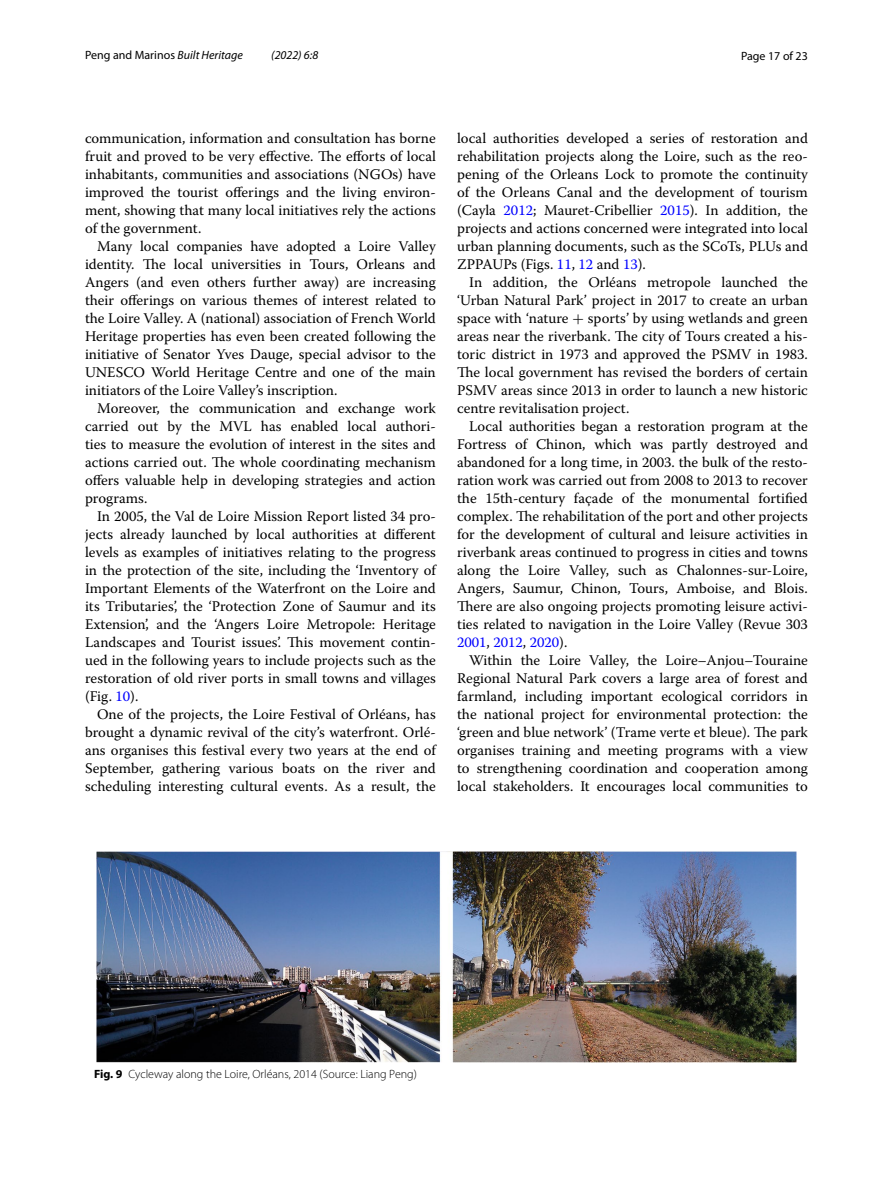
<style>
.page{position:relative;width:893px;height:1187px;background:#fff}
.page>*{position:absolute;margin:0;border:0;box-sizing:border-box;transform-origin:0 0}
.t1{font:14.7px/18px "Warnock Pro";color:#000;text-align:justify}
.t2{font:300 12px "Myriad Pro";color:#000}
.t3{font:12px "Myriad Pro";color:#000}
.t4{font:italic 12px "Myriad Pro";color:#000}
.s1{font-style:italic}
.s2{color:#00f}
.s3{font-family:"MTSY"}
.s4{font-weight:700}
</style>
<div class="page">
<img style="left:96px;top:851px;width:701px;height:211px">
<p class="t3" style="left:85px;top:48px;width:159px">Peng and Marinos <span class="s1">Built Heritage</span></p>
<p class="t4" style="left:271px;top:48px;width:48px">(2022) 6:8</p>
<p class="t3" style="left:741px;top:48px;width:68px">Page 17 of 23</p>
<p class="t1" style="left:85px;top:128px;width:352px">communication, information and consultation has borne fruit and proved to be very effective. The efforts of local inhabitants, communities and associations (NGOs) have improved the tourist offerings and the living environ&shy;ment, showing that many local initiatives rely the actions of the government.</p>
<p class="t1" style="left:85px;top:236px;width:352px;text-indent:12px">Many local companies have adopted a Loire Valley identity. The local universities in Tours, Orleans and Angers (and even others further away) are increasing their offerings on various themes of interest related to the Loire Valley. A (national) association of French World Heritage properties has even been created following the initiative of Senator Yves Dauge, special advisor to the UNESCO World Heritage Centre and one of the main initiators of the Loire Valley’s inscription.</p>
<p class="t1" style="left:85px;top:398px;width:352px;text-indent:12px">Moreover, the communication and exchange work carried out by the MVL has enabled local authori&shy;ties to measure the evolution of interest in the sites and actions carried out. The whole coordinating mechanism offers valuable help in developing strategies and action programs.</p>
<p class="t1" style="left:85px;top:506px;width:352px;text-indent:12px">In 2005, the Val de Loire Mission Report listed 34 pro&shy;jects already launched by local authorities at different levels as examples of initiatives relating to the progress in the protection of the site, including the ‘Inventory of Important Elements of the Waterfront on the Loire and its Tributaries’, the ‘Protection Zone of Saumur and its Extension’, and the ‘Angers Loire Metropole: Heritage Landscapes and Tourist issues’. This movement contin&shy;ued in the following years to include projects such as the restoration of old river ports in small towns and villages (Fig. <span class="s2">10</span>).</p>
<p class="t1" style="left:85px;top:704px;width:352px;text-indent:12px">One of the projects, the Loire Festival of Orléans, has brought a dynamic revival of the city’s waterfront. Orlé&shy;ans organises this festival every two years at the end of September, gathering various boats on the river and scheduling interesting cultural events. As a result, the</p>
<p class="t1" style="left:457px;top:128px;width:352px">local authorities developed a series of restoration and rehabilitation projects along the Loire, such as the reo&shy;pening of the Orleans Lock to promote the continuity of the Orleans Canal and the development of tourism (Cayla <span class="s2">2012</span>; Mauret-Cribellier <span class="s2">2015</span>). In addition, the projects and actions concerned were integrated into local urban planning documents, such as the SCoTs, PLUs and ZPPAUPs (Figs. <span class="s2">11</span>, <span class="s2">12</span> and <span class="s2">13</span>).</p>
<p class="t1" style="left:457px;top:272px;width:352px;text-indent:12px">In addition, the Orléans metropole launched the ‘Urban Natural Park’ project in 2017 to create an urban space with ‘nature <span class="s3">+</span> sports’ by using wetlands and green areas near the riverbank. The city of Tours created a his&shy;toric district in 1973 and approved the PSMV in 1983.<br>The local government has revised the borders of certain PSMV areas since 2013 in order to launch a new historic centre revitalisation project.</p>
<p class="t1" style="left:457px;top:416px;width:352px;text-indent:12px">Local authorities began a restoration program at the Fortress of Chinon, which was partly destroyed and abandoned for a long time, in 2003. the bulk of the resto&shy;ration work was carried out from 2008 to 2013 to recover the 15th-century façade of the monumental fortified complex. The rehabilitation of the port and other projects for the development of cultural and leisure activities in riverbank areas continued to progress in cities and towns along the Loire Valley, such as Chalonnes-sur-Loire, Angers, Saumur, Chinon, Tours, Amboise, and Blois.<br>There are also ongoing projects promoting leisure activi&shy;ties related to navigation in the Loire Valley (Revue 303<br><span class="s2">2001</span>, <span class="s2">2012</span>, <span class="s2">2020</span>).</p>
<p class="t1" style="left:457px;top:650px;width:352px;text-indent:12px">Within the Loire Valley, the Loire–Anjou–Touraine Regional Natural Park covers a large area of forest and farmland, including important ecological corridors in the national project for environmental protection: the ‘green and blue network’ (Trame verte et bleue). The park organises training and meeting programs with a view to strengthening coordination and cooperation among local stakeholders. It encourages local communities to</p>
<p class="t2" style="left:94px;top:1067px;width:324px"><span class="s4">Fig. 9</span> Cycleway along the Loire, Orléans, 2014 (Source: Liang Peng)</p>
</div>
